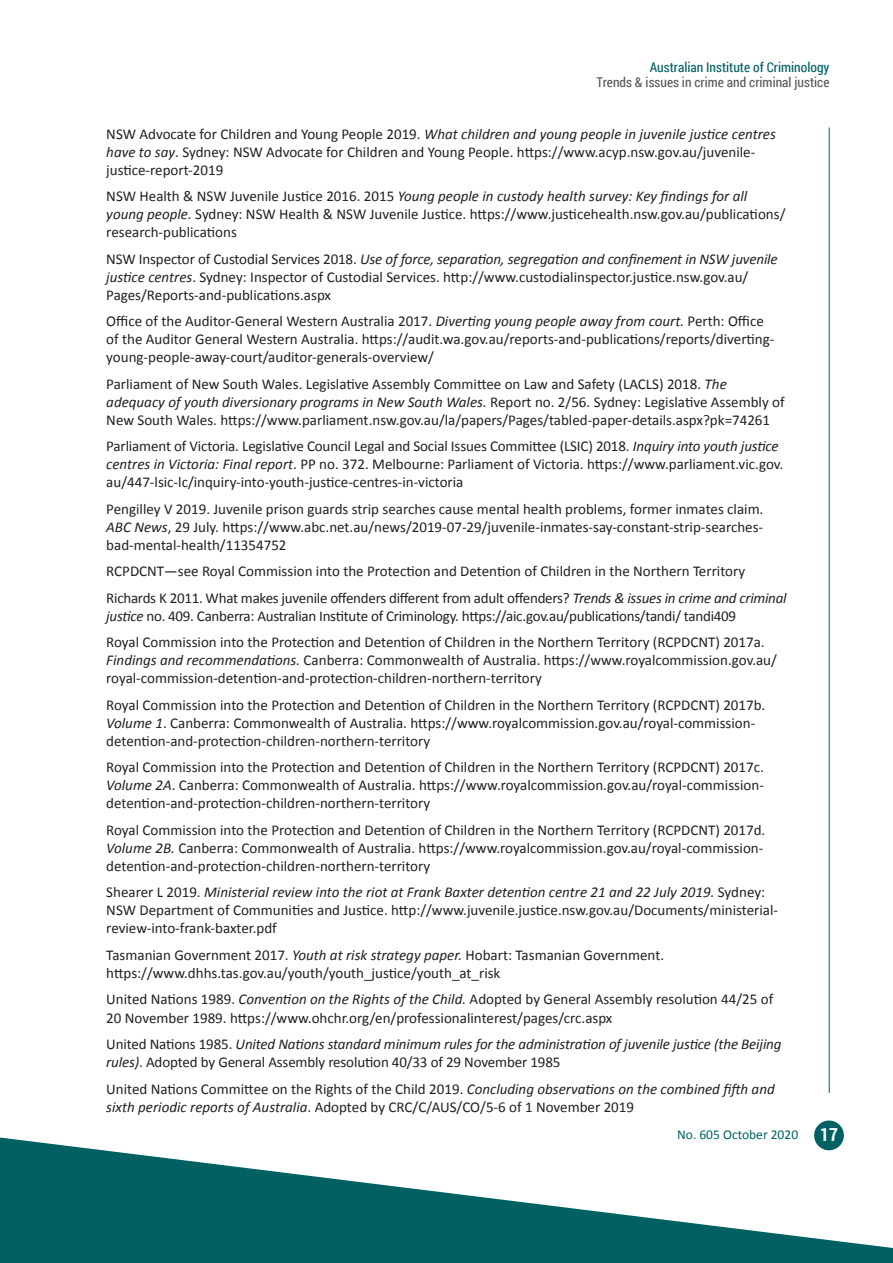
<style>
.page{position:relative;width:893px;height:1263px;background:#fff}
.page>*{position:absolute;margin:0;border:0;box-sizing:border-box;transform-origin:0 0}
.references{font:15px/18px "Calibri";color:#231f20}
.references-2{font:15px/18px "Calibri";letter-spacing:-.02em;color:#231f20}
.references-3{font:italic 15px/18px "Calibri";letter-spacing:-.01em;color:#231f20}
.t1{font:13.5px "Roboto Condensed";color:#57585a}
.t2{font:13.5px "Roboto Condensed";color:#006062}
.t3{font:13.5px "Calibri";color:#006062}
.s1{font-style:italic}
.s2{font-style:normal}
.s3{font-family:"Roboto Condensed";font-weight:700;font-size:18px;color:#fff}
</style>
<div class="page">
<hr style="left:829px;top:128px;width:1px;height:965px;background:#006062">
<div style="left:814px;top:1120px;width:30px;height:30px;background:#006062;border-radius:50%"></div>
<svg style="left:0;top:1137px;width:893px;height:126px;fill:#006062"></svg>
<p class="t2" style="left:650px;top:58px;width:181px">Australian Institute of Criminology</p>
<p class="t1" style="left:597px;top:73px;width:234px">Trends &amp; issues in crime and criminal justice</p>
<p class="references" style="left:106px;top:125px;width:671px">NSW Advocate for Children and Young People 2019. <span class="s1">What children and young people in juvenile justice centres have to say</span>. Sydney: NSW Advocate for Children and Young People. https://www.acyp.nsw.gov.au/juvenile&shy;justice-report-2019</p>
<p class="references" style="left:106px;top:187px;width:681px">NSW Health &amp; NSW Juvenile Justice 2016. 2015 <span class="s1">Young people in custody health survey: Key findings for all young people.</span> Sydney: NSW Health &amp; NSW Juvenile Justice. https://www.justicehealth.nsw.gov.au/publications/ research-publications</p>
<p class="references" style="left:106px;top:250px;width:673px">NSW Inspector of Custodial Services 2018. <span class="s1">Use of force, separation, segregation and confinement in NSW juvenile justice centres</span>. Sydney: Inspector of Custodial Services. http://www.custodialinspector.justice.nsw.gov.au/<br>Pages/Reports-and-publications.aspx</p>
<p class="references" style="left:106px;top:312px;width:670px">Office of the Auditor-General Western Australia 2017. <span class="s1">Diverting young people away from court.</span> Perth: Office of the Auditor General Western Australia. https://audit.wa.gov.au/reports-and-publications/reports/diverting&shy;young-people-away-court/auditor-generals-overview/</p>
<p class="references" style="left:106px;top:375px;width:680px">Parliament of New South Wales. Legislative Assembly Committee on Law and Safety (LACLS) 2018. <span class="s1">The adequacy of youth diversionary programs in New South Wales.</span> Report no. 2/56. Sydney: Legislative Assembly of<br>New South Wales. https://www.parliament.nsw.gov.au/la/papers/Pages/tabled-paper-details.aspx?pk=74261</p>
<p class="references" style="left:106px;top:437px;width:678px">Parliament of Victoria. Legislative Council Legal and Social Issues Committee (LSIC) 2018. <span class="s1">Inquiry into youth justice centres in Victoria: Final report</span>. PP no. 372. Melbourne: Parliament of Victoria. https://www.parliament.vic.gov. au/447-lsic-lc/inquiry-into-youth-justice-centres-in-victoria</p>
<p class="references" style="left:106px;top:500px;width:659px;text-align:justify">Pengilley V 2019. Juvenile prison guards strip searches cause mental health problems, former inmates claim.<br><span class="s1">ABC News</span>, 29 July. https://www.abc.net.au/news/2019-07-29/juvenile-inmates-say-constant-strip-searches&shy;bad-mental-health/11354752</p>
<p class="references" style="left:106px;top:562px;width:640px">RCPDCNT—see Royal Commission into the Protection and Detention of Children in the Northern Territory</p>
<p class="references-2" style="left:106px;top:589px;width:682px">Richards K 2011. What makes juvenile offenders different from adult offenders? <span class="s1">Trends &amp; issues in crime and criminal justice</span> no. 409. Canberra: Australian Institute of Criminology. https://aic.gov.au/publications/tandi/ tandi409</p>
<p class="references" style="left:106px;top:633px;width:672px">Royal Commission into the Protection and Detention of Children in the Northern Territory (RCPDCNT) 2017a.<br><span class="s1">Findings and recommendations.</span> Canberra: Commonwealth of Australia. https://www.royalcommission.gov.au/ royal-commission-detention-and-protection-children-northern-territory</p>
<p class="references" style="left:106px;top:696px;width:661px">Royal Commission into the Protection and Detention of Children in the Northern Territory (RCPDCNT) 2017b.<br><span class="s1">Volume 1</span>. Canberra: Commonwealth of Australia. https://www.royalcommission.gov.au/royal-commission&shy;detention-and-protection-children-northern-territory</p>
<p class="references" style="left:106px;top:758px;width:659px;text-align:justify">Royal Commission into the Protection and Detention of Children in the Northern Territory (RCPDCNT) 2017c.<br><span class="s1">Volume 2A</span>. Canberra: Commonwealth of Australia. https://www.royalcommission.gov.au/royal-commission&shy;detention-and-protection-children-northern-territory</p>
<p class="references" style="left:106px;top:821px;width:661px">Royal Commission into the Protection and Detention of Children in the Northern Territory (RCPDCNT) 2017d.<br><span class="s1">Volume 2B.</span> Canberra: Commonwealth of Australia. https://www.royalcommission.gov.au/royal-commission&shy;detention-and-protection-children-northern-territory</p>
<p class="references" style="left:106px;top:883px;width:673px">Shearer L 2019. <span class="s1">Ministerial review into the riot at Frank Baxter detention centre 21 and 22 July 2019.</span> Sydney:<br>NSW Department of Communities and Justice. http://www.juvenile.justice.nsw.gov.au/Documents/ministerial&shy;review-into-frank-baxter.pdf</p>
<p class="references" style="left:106px;top:946px;width:559px">Tasmanian Government 2017. <span class="s1">Youth at risk strategy paper.</span> Hobart: Tasmanian Government. https://www.dhhs.tas.gov.au/youth/youth_justice/youth_at_risk</p>
<p class="references" style="left:106px;top:990px;width:668px">United Nations 1989. <span class="s1">Convention on the Rights of the Child.</span> Adopted by General Assembly resolution 44/25 of<br>20 November 1989. https://www.ohchr.org/en/professionalinterest/pages/crc.aspx</p>
<p class="references-3" style="left:106px;top:1034px;width:677px"><span class="s2">United Nations 1985.</span> United Nations standard minimum rules for the administration of juvenile justice (the Beijing rules)<span class="s2">. Adopted by General Assembly resolution 40/33 of 29 November 1985</span></p>
<p class="references" style="left:106px;top:1079px;width:670px">United Nations Committee on the Rights of the Child 2019. <span class="s1">Concluding observations on the combined fifth and sixth periodic reports of Australia</span>. Adopted by CRC/C/AUS/CO/5-6 of 1 November 2019</p>
<p class="t3" style="left:677px;top:1126px;width:162px">No. 605 October 2020 <span class="s3">17</span></p>
</div>
